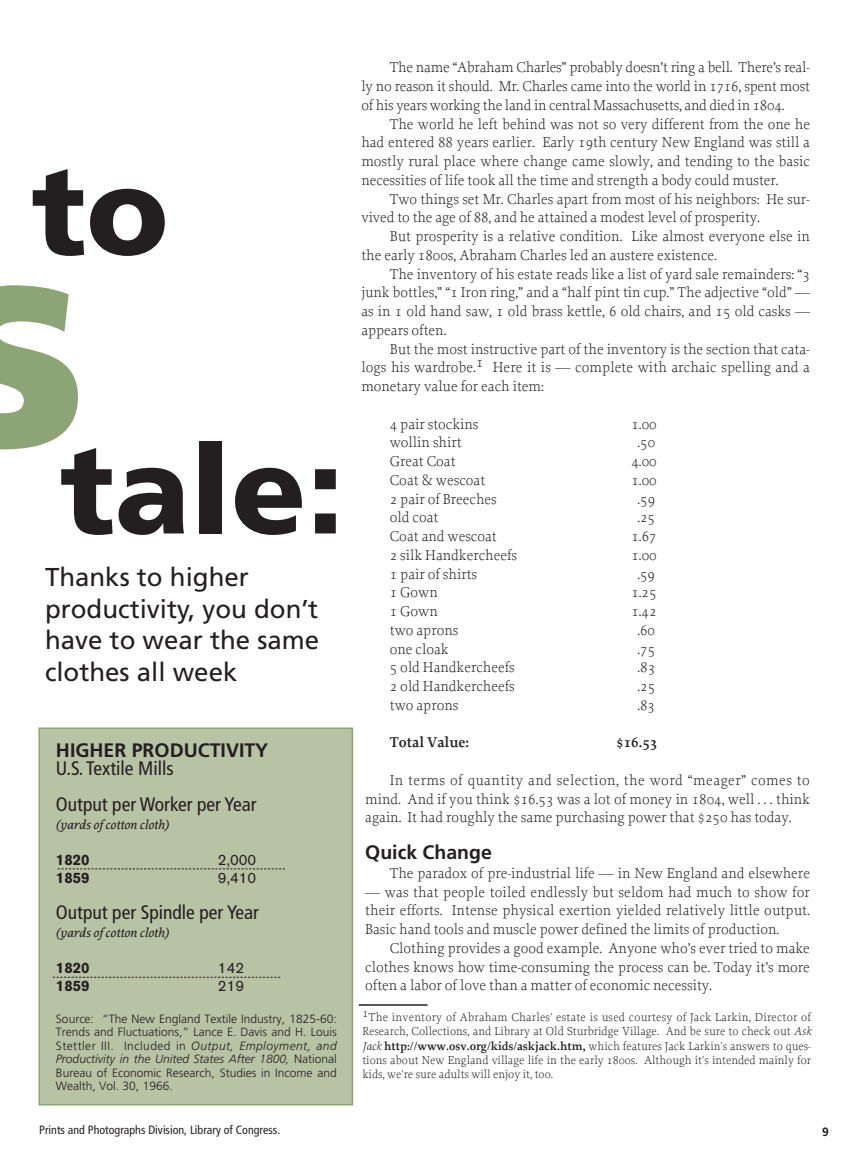
<style>
.page{position:relative;width:864px;height:1161px;background:#fff}
.page>*{position:absolute;margin:0;border:0;box-sizing:border-box;transform-origin:0 0}
.t1{font:900 301.05px "Frutiger";color:#8da476}
.t2{font:900 123.3px "Frutiger";color:#231f20}
.t3{font:25.8px/31.5px "Frutiger";color:#231f20}
.t4{font:condensed 19.5px/36px "Frutiger";color:#231f20}
.t5{font:700 19.5px "Frutiger";color:#231f20}
.t6{font:300 15px/18.8px "Proforma";color:#231f20;text-align:justify}
.t7{font:600 15px "Proforma";color:#231f20}
.t8{font:700 15px "Akzidenz Grotesk BE";color:#231f20}
.t9{font:15px "Akzidenz Grotesk BE";color:#231f20}
.t10{font:italic 500 13.5px "Proforma";color:#231f20}
.t11{font:300 12px/14.4px "Proforma";color:#231f20;text-align:justify}
.t12{font:300 12px/13.5px "Frutiger";color:#231f20;text-align:justify}
.t13{font:condensed 12px "Frutiger";color:#231f20}
.t14{font:700 12px "Frutiger";color:#231f20}
.s1{font-style:italic}
.s2{font-weight:600}
</style>
<div class="page">
<div style="left:39px;top:728px;width:313px;height:377px;background:#b8c2a4"></div>
<div style="left:39px;top:728px;width:314px;height:378px;border:2px solid #8da476"></div>
<svg style="left:53px;top:977px;width:227px;height:1px"></svg>
<svg style="left:58px;top:868px;width:227px;height:1px"></svg>
<hr style="left:359px;top:1004px;width:69px;height:2px;background:#231f20">
<h2 class="t2" style="left:32px;top:162px;width:139px">to</h2>
<h1 class="t1" style="left:-63px;top:220px;width:152px">s</h1>
<h2 class="t2" style="left:60px;top:441px;width:286px">tale:</h2>
<h3 class="t3" style="left:45px;top:564px;width:276px">Thanks to higher productivity, you don’t have to wear the same clothes all week</h3>
<h3 class="t5" style="left:56px;top:743px;width:214px">HIGHER PRODUCTIVITY</h3>
<h3 class="t4" style="left:56px;top:752px;width:202px">U.S. Textile Mills<br>Output per Worker per Year</h3>
<p class="t10" style="left:56px;top:819px;width:114px">(yards of cotton cloth)</p>
<p class="t8" style="left:56px;top:855px;width:35px">1820</p>
<p class="t9" style="left:218px;top:855px;width:40px">2,000</p>
<p class="t8" style="left:56px;top:873px;width:35px">1859</p>
<p class="t9" style="left:218px;top:873px;width:40px">9,410</p>
<h3 class="t4" style="left:56px;top:896px;width:204px">Output per Spindle per Year</h3>
<p class="t10" style="left:56px;top:927px;width:114px">(yards of cotton cloth)</p>
<p class="t8" style="left:56px;top:963px;width:35px">1820</p>
<p class="t9" style="left:218px;top:963px;width:28px">142</p>
<p class="t8" style="left:56px;top:981px;width:35px">1859</p>
<p class="t9" style="left:218px;top:981px;width:28px">219</p>
<p class="t12" style="left:56px;top:1013px;width:282px">Source: “The New England Textile Industry, 1825-60:<br>Trends and Fluctuations,” Lance E. Davis and H. Louis Stettler III. Included in <span class="s1">Output, Employment, and Productivity in the United States After 1800,</span> National Bureau of Economic Research, Studies in Income and Wealth, Vol. 30, 1966.</p>
<p class="t13" style="left:39px;top:1125px;width:242px">Prints and Photographs Division, Library of Congress.</p>
<p class="t6" style="left:361px;top:59px;width:450px;text-indent:28px">The name “Abraham Charles” probably doesn’t ring a bell. There’s real&shy;ly no reason it should. Mr. Charles came into the world in 1716, spent most of his years working the land in central Massachusetts, and died in 1804.</p>
<p class="t6" style="left:361px;top:116px;width:450px;text-indent:28px">The world he left behind was not so very different from the one he had entered 88 years earlier. Early 19th century New England was still a mostly rural place where change came slowly, and tending to the basic necessities of life took all the time and strength a body could muster.</p>
<p class="t6" style="left:361px;top:191px;width:450px;text-indent:28px">Two things set Mr. Charles apart from most of his neighbors: He sur&shy;vived to the age of 88, and he attained a modest level of prosperity.</p>
<p class="t6" style="left:361px;top:228px;width:450px;text-indent:28px">But prosperity is a relative condition. Like almost everyone else in the early 1800s, Abraham Charles led an austere existence.</p>
<p class="t6" style="left:361px;top:266px;width:450px;text-indent:28px">The inventory of his estate reads like a list of yard sale remainders: “3 junk bottles,” “1 Iron ring,” and a “half pint tin cup.” The adjective “old” — as in 1 old hand saw, 1 old brass kettle, 6 old chairs, and 15 old casks — appears often.</p>
<p class="t6" style="left:361px;top:341px;width:450px;text-indent:28px">But the most instructive part of the inventory is the section that cata&shy;logs his wardrobe.1 Here it is — complete with archaic spelling and a monetary value for each item:</p>
<p class="t6" style="left:390px;top:416px;width:90px">4 pair stockins</p>
<p class="t6" style="left:631px;top:416px;width:27px">1.00</p>
<p class="t6" style="left:390px;top:434px;width:73px">wollin shirt</p>
<p class="t6" style="left:637px;top:434px;width:19px">.50</p>
<p class="t6" style="left:390px;top:453px;width:67px">Great Coat</p>
<p class="t6" style="left:631px;top:453px;width:27px">4.00</p>
<p class="t6" style="left:390px;top:472px;width:97px">Coat &amp; wescoat</p>
<p class="t6" style="left:631px;top:472px;width:27px">1.00</p>
<p class="t6" style="left:390px;top:491px;width:108px">2 pair of Breeches</p>
<p class="t6" style="left:637px;top:491px;width:19px">.59</p>
<p class="t6" style="left:390px;top:509px;width:50px">old coat</p>
<p class="t6" style="left:637px;top:509px;width:19px">.25</p>
<p class="t6" style="left:390px;top:528px;width:109px">Coat and wescoat</p>
<p class="t6" style="left:631px;top:528px;width:27px">1.67</p>
<p class="t6" style="left:390px;top:547px;width:129px">2 silk Handkercheefs</p>
<p class="t6" style="left:631px;top:547px;width:27px">1.00</p>
<p class="t6" style="left:390px;top:566px;width:89px">1 pair of shirts</p>
<p class="t6" style="left:637px;top:566px;width:19px">.59</p>
<p class="t6" style="left:390px;top:584px;width:49px">1 Gown</p>
<p class="t6" style="left:631px;top:584px;width:27px">1.25</p>
<p class="t6" style="left:390px;top:603px;width:49px">1 Gown</p>
<p class="t6" style="left:631px;top:603px;width:27px">1.42</p>
<p class="t6" style="left:390px;top:622px;width:70px">two aprons</p>
<p class="t6" style="left:637px;top:622px;width:19px">.60</p>
<p class="t6" style="left:390px;top:641px;width:60px">one cloak</p>
<p class="t6" style="left:637px;top:641px;width:19px">.75</p>
<p class="t6" style="left:390px;top:659px;width:127px">5 old Handkercheefs</p>
<p class="t6" style="left:637px;top:659px;width:19px">.83</p>
<p class="t6" style="left:390px;top:678px;width:127px">2 old Handkercheefs</p>
<p class="t6" style="left:637px;top:678px;width:19px">.25</p>
<p class="t6" style="left:390px;top:697px;width:70px">two aprons</p>
<p class="t6" style="left:637px;top:697px;width:19px">.83</p>
<p class="t7" style="left:390px;top:736px;width:81px">Total Value:</p>
<p class="t7" style="left:616px;top:736px;width:43px">$16.53</p>
<p class="t6" style="left:365px;top:772px;width:446px;text-indent:25px">In terms of quantity and selection, the word “meager” comes to mind. And if you think $16.53 was a lot of money in 1804, well . . . think again. It had roughly the same purchasing power that $250 has today.</p>
<h3 class="t5" style="left:365px;top:844px;width:128px">Quick Change</h3>
<p class="t6" style="left:390px;top:865px;width:422px">The paradox of pre-industrial life — in New England and elsewhere</p>
<p class="t6" style="left:365px;top:884px;width:446px">— was that people toiled endlessly but seldom had much to show for their efforts. Intense physical exertion yielded relatively little output.<br>Basic hand tools and muscle power defined the limits of production.</p>
<p class="t6" style="left:365px;top:940px;width:446px;text-indent:25px">Clothing provides a good example. Anyone who’s ever tried to make clothes knows how time-consuming the process can be. Today it’s more often a labor of love than a matter of economic necessity.</p>
<p class="t11" style="left:362px;top:1011px;width:450px">1The inventory of Abraham Charles' estate is used courtesy of Jack Larkin, Director of Research, Collections, and Library at Old Sturbridge Village. And be sure to check out <span class="s1">Ask Jack</span> <span class="s2">http://www.osv.org/kids/askjack.htm,</span> which features Jack Larkin's answers to ques&shy;tions about New England village life in the early 1800s. Although it's intended mainly for kids, we're sure adults will enjoy it, too.</p>
<p class="t14" style="left:822px;top:1126px;width:8px">9</p>
</div>
